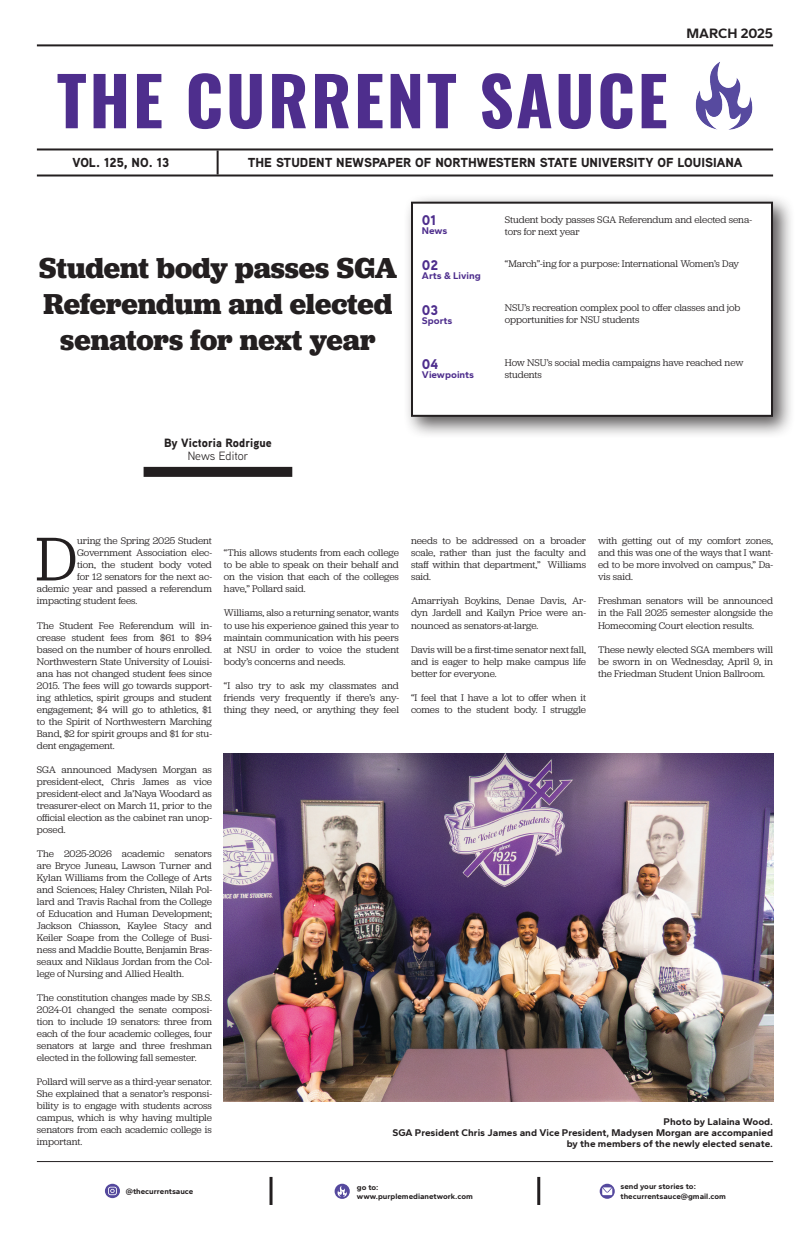
<style>
.page{position:relative;width:810px;height:1242px;background:#fff}
.page>*{position:absolute;margin:0;border:0;box-sizing:border-box;transform-origin:0 0}
.t1{font:700 67px "Oswald";letter-spacing:.04em;color:#4e2e8d}
.t2{font:64.2px "Jubilat";color:#231f20}
.t3{font:700 30px/36px "Jubilat";letter-spacing:-.005em;color:#231f20;text-align:center}
.t4{font:700 14px "Gantari";color:#231f20}
.t5{font:900 14px "Aaux Next";color:#4e2e8d}
.t6{font:900 13px "Aaux Next";color:#231f20}
.t7{font:900 12px "Aaux Next";color:#231f20}
.t8{font:12px "Aaux Next";color:#231f20}
.t9{font:10px/12px "Jubilat";letter-spacing:-.005em;color:#231f20;text-align:justify}
.t10{font:700 10px/11px "Gantari";color:#231f20;text-align:right}
.t11{font:700 10px "Gantari";color:#4e2e8d}
.t12{font:700 8px/9.6px "Gantari";color:#231f20}
</style>
<div class="page">
<hr style="left:37px;top:148px;width:735px;height:2px;background:#231f20">
<hr style="left:37px;top:44px;width:735px;height:2px;background:#231f20">
<hr style="left:37px;top:174px;width:735px;height:2px;background:#231f20">
<hr style="left:216px;top:150px;width:2px;height:24px;background:#231f20">
<img style="left:695px;top:62px;width:58px;height:68px">
<hr style="left:37px;top:1160px;width:735px;height:1px;background:#231f20">
<hr style="left:269px;top:1176px;width:3px;height:28px;background:#231f20">
<hr style="left:537px;top:1176px;width:3px;height:28px;background:#231f20">
<svg style="left:105px;top:1183px;width:15px;height:14px"></svg>
<svg style="left:108px;top:1186px;width:9px;height:8px"></svg>
<svg style="left:334px;top:1183px;width:15px;height:15px"></svg>
<svg style="left:337px;top:1185px;width:9px;height:11px"></svg>
<svg style="left:599px;top:1183px;width:15px;height:15px"></svg>
<svg style="left:601px;top:1186px;width:11px;height:8px"></svg>
<div style="left:143px;top:467px;width:149px;height:10px;background:#231f20"></div>
<div style="left:402px;top:193px;width:392px;height:246px;background:#231f20;opacity:.75"></div>
<div style="left:412px;top:203px;width:359px;height:213px;background:#fff"></div>
<div style="left:411px;top:202px;width:361px;height:215px;border:2px solid #231f20"></div>
<img style="left:224px;top:753px;width:548px;height:348px">
<h1 class="t1" style="left:57px;top:66px;width:612px">THE CURRENT SAUCE</h1>
<h3 class="t4" style="left:686px;top:25px;width:88px">MARCH 2025</h3>
<h3 class="t6" style="left:72px;top:153px;width:98px">VOL. 125, NO. 13</h3>
<h3 class="t6" style="left:247px;top:153px;width:496px">THE STUDENT NEWSPAPER OF NORTHWESTERN STATE UNIVERSITY OF LOUISIANA</h3>
<h3 class="t3" style="left:39px;top:250px;width:360px">Student body passes SGA<br>Referendum and elected senators for next year</h3>
<p class="t7" style="left:164px;top:434px;width:109px">By Victoria Rodrigue</p>
<p class="t8" style="left:187px;top:448px;width:62px">News Editor</p>
<h3 class="t5" style="left:421px;top:210px;width:16px">01</h3>
<p class="t11" style="left:421px;top:225px;width:27px">News</p>
<h3 class="t5" style="left:421px;top:255px;width:18px">02</h3>
<p class="t11" style="left:421px;top:270px;width:60px">Arts &amp; Living</p>
<h3 class="t5" style="left:421px;top:300px;width:18px">03</h3>
<p class="t11" style="left:421px;top:315px;width:32px">Sports</p>
<h3 class="t5" style="left:421px;top:354px;width:18px">04</h3>
<p class="t11" style="left:421px;top:369px;width:54px">Viewpoints</p>
<p class="t9" style="left:504px;top:213px;width:248px">Student body passes SGA Referendum and elected sena&shy;tors for next year</p>
<p class="t9" style="left:504px;top:257px;width:236px">“March”-ing for a purpose: International Women’s Day</p>
<p class="t9" style="left:504px;top:301px;width:237px">NSU’s recreation complex pool to offer classes and job opportunities for NSU students</p>
<p class="t9" style="left:504px;top:356px;width:240px">How NSU’s social media campaigns have reached new students</p>
<h2 class="t2" style="left:36px;top:518px;width:43px">D</h2>
<p class="t9" style="left:77px;top:534px;width:136px">uring the Spring 2025 Student</p>
<p class="t9" style="left:77px;top:546px;width:136px">Government Association elec-</p>
<p class="t9" style="left:77px;top:558px;width:136px">tion, the student body voted</p>
<p class="t9" style="left:77px;top:570px;width:136px">for 12 senators for the next ac-</p>
<p class="t9" style="left:37px;top:582px;width:176px">ademic year and passed a referendum</p>
<p class="t9" style="left:37px;top:594px;width:102px">impacting student fees.</p>
<p class="t9" style="left:37px;top:618px;width:176px">The Student Fee Referendum will in&shy;crease student fees from $61 to $94 based on the number of hours enrolled.<br>Northwestern State University of Louisi&shy;ana has not changed student fees since 2015. The fees will go towards support&shy;ing athletics, spirit groups and student engagement; $4 will go to athletics, $1 to the Spirit of Northwestern Marching Band, $2 for spirit groups and $1 for stu&shy;dent engagement.</p>
<p class="t9" style="left:37px;top:762px;width:176px">SGA announced Madysen Morgan as president-elect, Chris James as vice president-elect and Ja’Naya Woodard as treasurer-elect on March 11, prior to the official election as the cabinet ran unop&shy;posed.</p>
<p class="t9" style="left:37px;top:846px;width:176px">The 2025-2026 academic senators are Bryce Juneau, Lawson Turner and Kylan Williams from the College of Arts and Sciences; Haley Christen, Nilah Pol&shy;lard and Travis Rachal from the College of Education and Human Development; Jackson Chiasson, Kaylee Stacy and Keiler Soape from the College of Busi&shy;ness and Maddie Boutte, Benjamin Bras&shy;seaux and Niklaus Jordan from the Col&shy;lege of Nursing and Allied Health.</p>
<p class="t9" style="left:37px;top:990px;width:176px">The constitution changes made by SB.S.<br>2024-01 changed the senate composi&shy;tion to include 19 senators: three from each of the four academic colleges, four senators at large and three freshman elected in the following fall semester.</p>
<p class="t9" style="left:37px;top:1074px;width:176px">Pollard will serve as a third-year senator.<br>She explained that a senator’s responsi&shy;bility is to engage with students across campus, which is why having multiple senators from each academic college is important.</p>
<p class="t9" style="left:224px;top:546px;width:176px">“This allows students from each college to be able to speak on their behalf and on the vision that each of the colleges have,” Pollard said.</p>
<p class="t9" style="left:224px;top:606px;width:176px">Williams, also a returning senator, wants to use his experience gained this year to maintain communication with his peers at NSU in order to voice the student body’s concerns and needs.</p>
<p class="t9" style="left:224px;top:678px;width:176px">“I also try to ask my classmates and friends very frequently if there’s any&shy;thing they need, or anything they feel</p>
<p class="t9" style="left:411px;top:534px;width:176px">needs to be addressed on a broader scale, rather than just the faculty and staff within that department,” Williams said.</p>
<p class="t9" style="left:411px;top:594px;width:176px">Amarriyah Boykins, Denae Davis, Ar&shy;dyn Jardell and Kailyn Price were an&shy;nounced as senators-at-large.</p>
<p class="t9" style="left:411px;top:642px;width:176px">Davis will be a first-time senator next fall, and is eager to help make campus life better for everyone.</p>
<p class="t9" style="left:411px;top:690px;width:176px">“I feel that I have a lot to offer when it comes to the student body. I struggle</p>
<p class="t9" style="left:597px;top:534px;width:176px">with getting out of my comfort zones, and this was one of the ways that I want&shy;ed to be more involved on campus,” Da&shy;vis said.</p>
<p class="t9" style="left:597px;top:594px;width:176px">Freshman senators will be announced in the Fall 2025 semester alongside the Homecoming Court election results.</p>
<p class="t9" style="left:597px;top:642px;width:176px">These newly elected SGA members will be sworn in on Wednesday, April 9, in the Friedman Student Union Ballroom.</p>
<p class="t10" style="left:392px;top:1115px;width:382px">Photo by Lalaina Wood.<br>SGA President Chris James and Vice President, Madysen Morgan are accompanied by the members of the newly elected senate.</p>
<p class="t12" style="left:126px;top:1186px;width:69px">@thecurrentsauce</p>
<p class="t12" style="left:357px;top:1181px;width:117px">go to: www.purplemedianetwork.com</p>
<p class="t12" style="left:620px;top:1181px;width:107px">send your stories to: thecurrentsauce@gmail.com</p>
</div>
